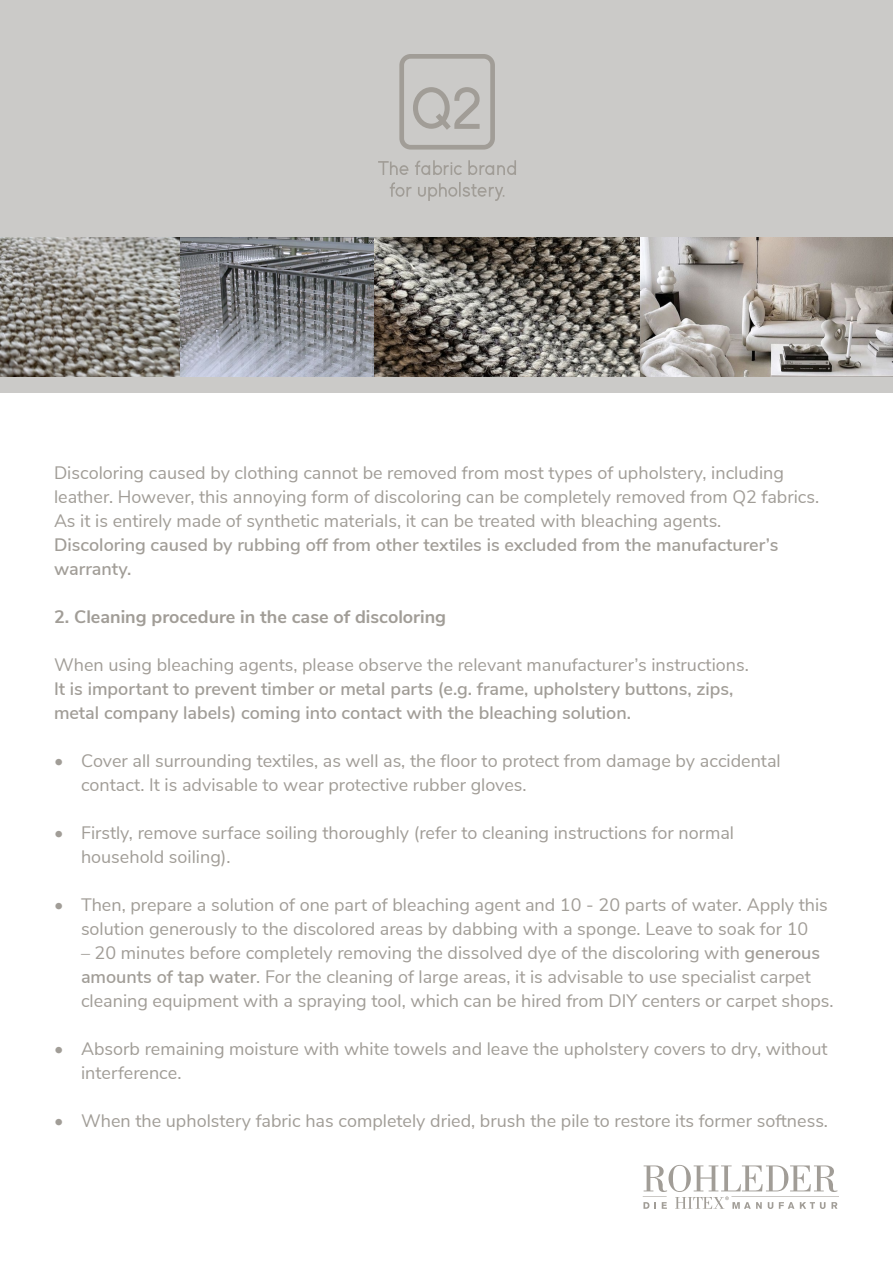
<style>
.page{position:relative;width:893px;height:1263px;background:#fff}
.page>*{position:absolute;margin:0;border:0;box-sizing:border-box;transform-origin:0 0}
.t1{font:18px/24px "Nunito Sans";color:#a19d97}
.t2{font:600 18px/24px "Nunito Sans";color:#a19d97}
.t3{font:700 18px "Nunito Sans";color:#a19d97}
.s1{font-weight:600}
</style>
<div class="page">
<div style="left:0;top:0;width:893px;height:392px;background:#cbcac8"></div>
<img style="left:640px;top:237px;width:253px;height:139px">
<svg style="left:374px;top:237px;width:266px;height:139px;background:#6c6760"></svg>
<svg style="left:0;top:237px;width:181px;height:139px;background:#8f8c86"></svg>
<svg style="left:181px;top:237px;width:193px;height:139px;background:#84878e"></svg>
<svg style="left:399px;top:54px;width:96px;height:96px"></svg>
<svg style="left:378px;top:161px;width:30px;height:14px"></svg>
<svg style="left:415px;top:160px;width:47px;height:15px"></svg>
<svg style="left:468px;top:160px;width:48px;height:15px"></svg>
<svg style="left:390px;top:182px;width:21px;height:15px"></svg>
<svg style="left:418px;top:182px;width:86px;height:19px"></svg>
<svg style="left:643px;top:1165px;width:194px;height:44px"></svg>
<hr style="left:731px;top:1196px;width:108px;height:1px;background:#a19d97">
<p class="t1" style="left:54px;top:459px;width:767px">Discoloring caused by clothing cannot be removed from most types of upholstery, including leather. However, this annoying form of discoloring can be completely removed from Q2 fabrics.<br>As it is entirely made of synthetic materials, it can be treated with bleaching agents.</p>
<p class="t2" style="left:54px;top:531px;width:726px">Discoloring caused by rubbing off from other textiles is excluded from the manufacturer’s warranty.</p>
<p class="t3" style="left:54px;top:603px;width:394px">2. Cleaning procedure in the case of discoloring</p>
<p class="t1" style="left:54px;top:651px;width:696px">When using bleaching agents, please observe the relevant manufacturer’s instructions.</p>
<p class="t2" style="left:54px;top:675px;width:681px">It is important to prevent timber or metal parts (e.g. frame, upholstery buttons, zips, metal company labels) coming into contact with the bleaching solution.</p>
<p class="t1" style="left:81px;top:747px;width:701px;text-indent:-27px">• Cover all surrounding textiles, as well as, the floor to protect from damage by accidental contact. It is advisable to wear protective rubber gloves.</p>
<p class="t1" style="left:81px;top:819px;width:655px;text-indent:-27px">• Firstly, remove surface soiling thoroughly (refer to cleaning instructions for normal household soiling).</p>
<p class="t1" style="left:54px;top:891px;width:775px;text-align:center">• Then, prepare a solution of one part of bleaching agent and 10 - 20 parts of water. Apply this solution generously to the discolored areas by dabbing with a sponge. Leave to soak for 10</p>
<p class="t1" style="left:81px;top:939px;width:754px">– 20 minutes before completely removing the dissolved dye of the discoloring with <span class="s1">generous amounts of tap water</span>. For the cleaning of large areas, it is advisable to use specialist carpet cleaning equipment with a spraying tool, which can be hired from DIY centers or carpet shops.</p>
<p class="t1" style="left:81px;top:1035px;width:748px;text-indent:-27px">• Absorb remaining moisture with white towels and leave the upholstery covers to dry, without interference.</p>
<p class="t1" style="left:54px;top:1107px;width:775px">• When the upholstery fabric has completely dried, brush the pile to restore its former softness.</p>
</div>
